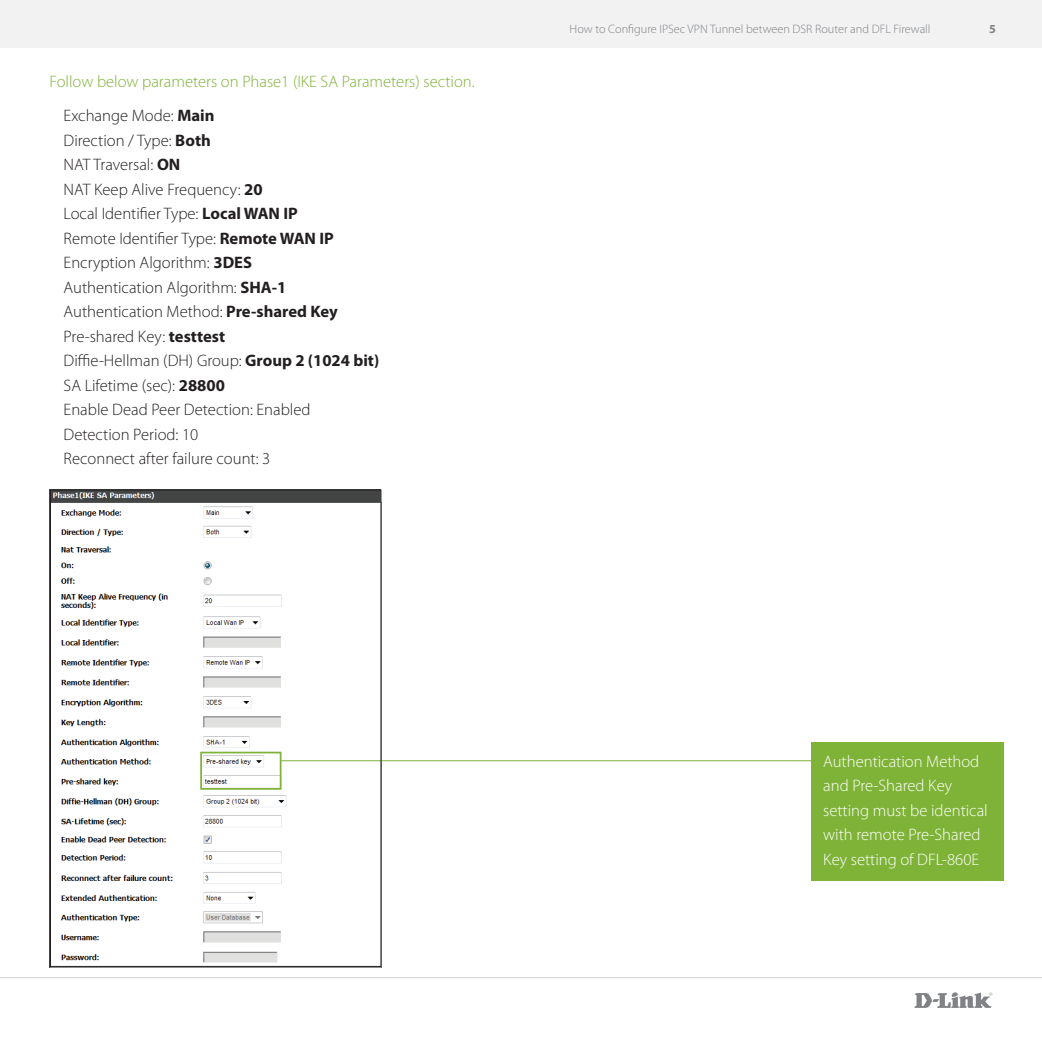
<style>
.page{position:relative;width:1042px;height:1042px;background:#fff}
.page>*{position:absolute;margin:0;border:0;box-sizing:border-box;transform-origin:0 0}
.t1{font:300 16.62px "Myriad Pro";color:#231f20}
.t2{font:300 16.62px/24.5px "Myriad Pro";color:#fff}
.t3{font:300 16.62px "Myriad Pro";color:#7fb338}
.t4{font:300 12.25px "Myriad Pro";color:#808285}
.t5{font:700 12.25px "Myriad Pro";color:#808285}
.s1{font-weight:700}
</style>
<div class="page">
<img style="left:50px;top:489px;width:332px;height:478px">
<div style="left:200px;top:752px;width:81px;height:38px;border:2px solid #7fb338"></div>
<hr style="left:280px;top:760px;width:531px;height:1px;background:#7fb338">
<div style="left:811px;top:742px;width:193px;height:138px;background:#7fb338"></div>
<div style="left:50px;top:490px;width:331px;height:476px;border:1px solid #231f20"></div>
<div style="left:0;top:0;width:1042px;height:48px;background:#f2f2f3"></div>
<svg style="left:914px;top:992px;width:78px;height:16px"></svg>
<hr style="left:0;top:977px;width:1042px;height:1px;background:#d1d3d4">
<p class="t3" style="left:50px;top:72px;width:426px">Follow below parameters on Phase1 (IKE SA Parameters) section.</p>
<p class="t1" style="left:64px;top:107px;width:152px">Exchange Mode: <span class="s1">Main</span></p>
<p class="t1" style="left:64px;top:131px;width:149px">Direction / Type: <span class="s1">Both</span></p>
<p class="t1" style="left:64px;top:156px;width:118px">NAT Traversal: <span class="s1">ON</span></p>
<p class="t1" style="left:64px;top:180px;width:201px">NAT Keep Alive Frequency: <span class="s1">20</span></p>
<p class="t1" style="left:64px;top:205px;width:236px">Local Identifier Type: <span class="s1">Local WAN IP</span></p>
<p class="t1" style="left:64px;top:229px;width:272px">Remote Identifier Type: <span class="s1">Remote WAN IP</span></p>
<p class="t1" style="left:64px;top:254px;width:190px">Encryption Algorithm: <span class="s1">3DES</span></p>
<p class="t1" style="left:64px;top:278px;width:224px">Authentication Algorithm: <span class="s1">SHA-1</span></p>
<p class="t1" style="left:64px;top:303px;width:276px">Authentication Method: <span class="s1">Pre-shared Key</span></p>
<p class="t1" style="left:64px;top:327px;width:163px">Pre-shared Key: <span class="s1">testtest</span></p>
<p class="t1" style="left:64px;top:352px;width:317px">Diffie-Hellman (DH) Group: <span class="s1">Group 2 (1024 bit)</span></p>
<p class="t1" style="left:64px;top:376px;width:163px">SA Lifetime (sec): <span class="s1">28800</span></p>
<p class="t1" style="left:64px;top:401px;width:248px">Enable Dead Peer Detection: Enabled</p>
<p class="t1" style="left:64px;top:425px;width:136px">Detection Period: 10</p>
<p class="t1" style="left:64px;top:450px;width:208px">Reconnect after failure count: 3</p>
<p class="t4" style="left:570px;top:22px;width:362px">How to Configure IPSec VPN Tunnel between DSR Router and DFL Firewall</p>
<p class="t5" style="left:989px;top:21px;width:8px">5</p>
<p class="t2" style="left:823px;top:749px;width:158px">Authentication Method and Pre-Shared Key</p>
<p class="t2" style="left:823px;top:798px;width:166px">setting must be identical with remote Pre-Shared<br>Key setting of DFL-860E</p>
</div>
